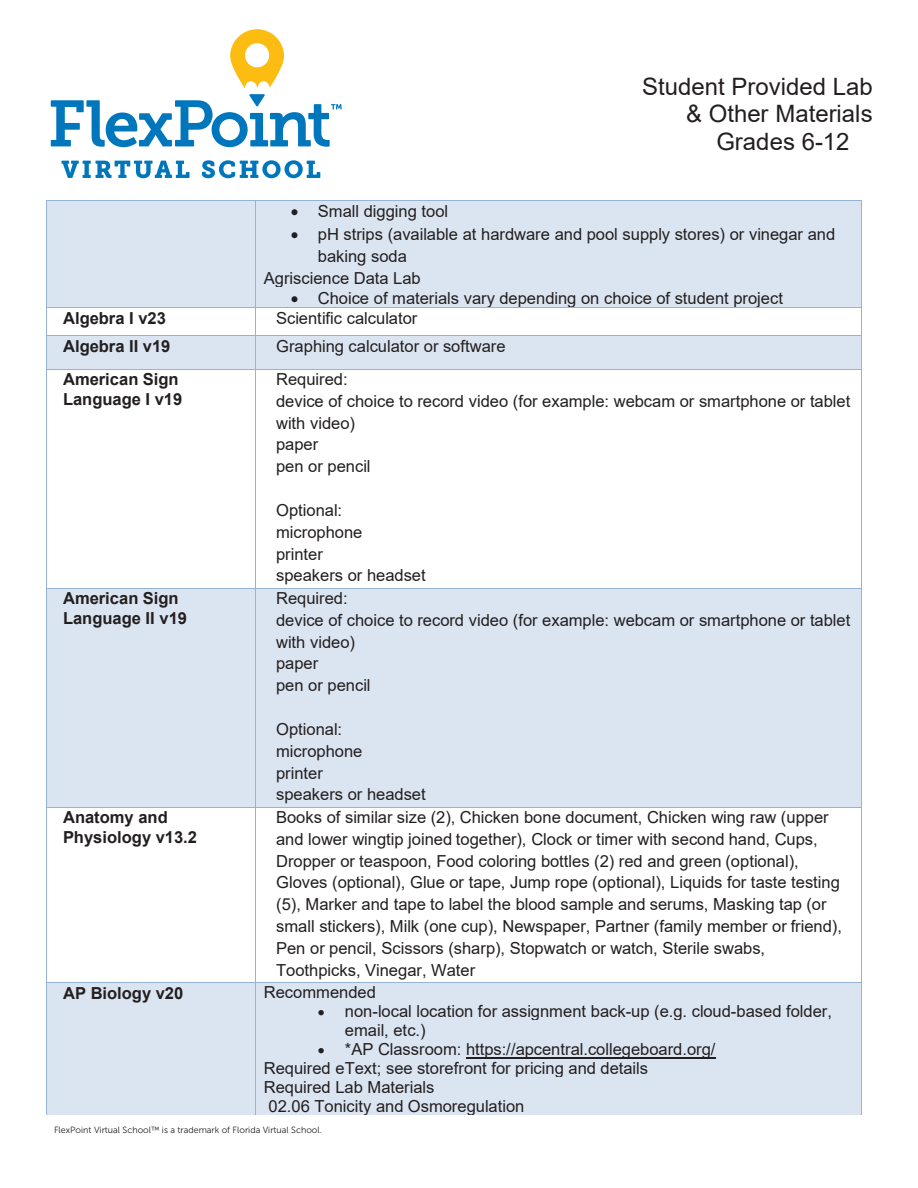
<style>
.page{position:relative;width:918px;height:1188px;background:#fff}
.page>*{position:absolute;margin:0;border:0;box-sizing:border-box;transform-origin:0 0}
.t1{font:24px "Arial";color:#231f20}
.t2{font:16.5px/21.9px "Arial";color:#231f20}
.t3{font:700 16.5px/20px "Arial";color:#231f20}
.t4{font:9px "Museo Sans 300";color:#231f20}
</style>
<div class="page">
<div style="left:47px;top:201px;width:208px;height:106px;background:#dbe5f1"></div>
<div style="left:256px;top:201px;width:605px;height:106px;background:#dbe5f1"></div>
<hr style="left:47px;top:200px;width:208px;height:1px;background:#95b3d7">
<hr style="left:256px;top:200px;width:605px;height:1px;background:#95b3d7">
<hr style="left:46px;top:200px;width:1px;height:107px;background:#95b3d7">
<hr style="left:255px;top:200px;width:1px;height:107px;background:#95b3d7">
<hr style="left:861px;top:200px;width:1px;height:107px;background:#95b3d7">
<hr style="left:47px;top:307px;width:208px;height:1px;background:#95b3d7">
<hr style="left:256px;top:307px;width:605px;height:1px;background:#95b3d7">
<div style="left:47px;top:336px;width:208px;height:33px;background:#dbe5f1"></div>
<div style="left:256px;top:336px;width:605px;height:33px;background:#dbe5f1"></div>
<svg style="left:46px;top:307px;width:1px;height:29px"></svg>
<hr style="left:47px;top:336px;width:208px;height:1px;background:#95b3d7">
<svg style="left:255px;top:307px;width:1px;height:29px"></svg>
<hr style="left:256px;top:336px;width:605px;height:1px;background:#95b3d7">
<svg style="left:861px;top:307px;width:1px;height:29px"></svg>
<hr style="left:46px;top:336px;width:1px;height:33px;background:#95b3d7">
<hr style="left:255px;top:336px;width:1px;height:33px;background:#95b3d7">
<hr style="left:861px;top:336px;width:1px;height:33px;background:#95b3d7">
<hr style="left:47px;top:369px;width:208px;height:1px;background:#95b3d7">
<hr style="left:256px;top:369px;width:605px;height:1px;background:#95b3d7">
<hr style="left:46px;top:370px;width:1px;height:218px;background:#95b3d7">
<hr style="left:255px;top:370px;width:1px;height:218px;background:#95b3d7">
<hr style="left:861px;top:370px;width:1px;height:218px;background:#95b3d7">
<div style="left:47px;top:588px;width:208px;height:219px;background:#dbe5f1"></div>
<div style="left:256px;top:588px;width:605px;height:219px;background:#dbe5f1"></div>
<hr style="left:47px;top:588px;width:208px;height:1px;background:#95b3d7">
<hr style="left:256px;top:588px;width:605px;height:1px;background:#95b3d7">
<hr style="left:46px;top:588px;width:1px;height:219px;background:#95b3d7">
<hr style="left:255px;top:588px;width:1px;height:219px;background:#95b3d7">
<hr style="left:861px;top:588px;width:1px;height:219px;background:#95b3d7">
<hr style="left:47px;top:807px;width:208px;height:1px;background:#95b3d7">
<hr style="left:256px;top:807px;width:605px;height:1px;background:#95b3d7">
<hr style="left:46px;top:807px;width:1px;height:175px;background:#95b3d7">
<hr style="left:255px;top:807px;width:1px;height:175px;background:#95b3d7">
<hr style="left:861px;top:807px;width:1px;height:175px;background:#95b3d7">
<div style="left:47px;top:983px;width:208px;height:132px;background:#dbe5f1"></div>
<div style="left:256px;top:983px;width:605px;height:132px;background:#dbe5f1"></div>
<hr style="left:466px;top:1057px;width:250px;height:1px;background:#231f20">
<hr style="left:47px;top:982px;width:208px;height:1px;background:#95b3d7">
<hr style="left:256px;top:982px;width:605px;height:1px;background:#95b3d7">
<hr style="left:46px;top:983px;width:1px;height:132px;background:#95b3d7">
<hr style="left:255px;top:983px;width:1px;height:132px;background:#95b3d7">
<hr style="left:861px;top:983px;width:1px;height:132px;background:#95b3d7">
<svg style="left:230px;top:29px;width:54px;height:59px"></svg>
<svg style="left:51px;top:94px;width:291px;height:53px"></svg>
<svg style="left:61px;top:161px;width:129px;height:17px"></svg>
<svg style="left:202px;top:160px;width:118px;height:18px"></svg>
<p class="t1" style="left:642px;top:70px;width:232px">Student Provided Lab</p>
<p class="t1" style="left:686px;top:97px;width:188px">&amp; Other Materials</p>
<p class="t1" style="left:716px;top:125px;width:135px">Grades 6-12</p>
<p class="t2" style="left:291px;top:200px;width:159px">• Small digging tool</p>
<p class="t2" style="left:291px;top:223px;width:546px">• pH strips (available at hardware and pool supply stores) or vinegar and</p>
<p class="t2" style="left:318px;top:245px;width:91px">baking soda</p>
<p class="t2" style="left:264px;top:267px;width:158px">Agriscience Data Lab</p>
<p class="t2" style="left:291px;top:287px;width:494px">• Choice of materials vary depending on choice of student project</p>
<p class="t3" style="left:63px;top:308px;width:104px">Algebra I v23</p>
<p class="t2" style="left:276px;top:307px;width:143px">Scientific calculator</p>
<p class="t3" style="left:63px;top:337px;width:109px">Algebra II v19</p>
<p class="t2" style="left:276px;top:335px;width:231px">Graphing calculator or software</p>
<p class="t3" style="left:63px;top:370px;width:121px">American Sign<br>Language I v19</p>
<p class="t2" style="left:276px;top:368px;width:576px">Required:<br>device of choice to record video (for example: webcam or smartphone or tablet with video)<br>paper<br>pen or pencil</p>
<p class="t2" style="left:276px;top:499px;width:151px">Optional: microphone<br>printer<br>speakers or headset</p>
<p class="t3" style="left:63px;top:589px;width:126px">American Sign<br>Language II v19</p>
<p class="t2" style="left:276px;top:587px;width:576px">Required:<br>device of choice to record video (for example: webcam or smartphone or tablet with video)<br>paper<br>pen or pencil</p>
<p class="t2" style="left:276px;top:718px;width:151px">Optional: microphone<br>printer<br>speakers or headset</p>
<p class="t3" style="left:63px;top:808px;width:136px">Anatomy and<br>Physiology v13.2</p>
<p class="t2" style="left:276px;top:806px;width:568px">Books of similar size (2), Chicken bone document, Chicken wing raw (upper and lower wingtip joined together), Clock or timer with second hand, Cups, Dropper or teaspoon, Food coloring bottles (2) red and green (optional), Gloves (optional), Glue or tape, Jump rope (optional), Liquids for taste testing (5), Marker and tape to label the blood sample and serums, Masking tap (or small stickers), Milk (one cup), Newspaper, Partner (family member or friend), Pen or pencil, Scissors (sharp), Stopwatch or watch, Sterile swabs, Toothpicks, Vinegar, Water</p>
<p class="t3" style="left:63px;top:983px;width:122px">AP Biology v20</p>
<p class="t2" style="left:264px;top:981px;width:114px">Recommended</p>
<p class="t2" style="left:345px;top:1002px;width:489px;line-height:18.9px;text-indent:-27px">• non-local location for assignment back-up (e.g. cloud-based folder, email, etc.)</p>
<p class="t2" style="left:264px;top:1040px;width:453px;line-height:18.9px;text-indent:54px">• *AP Classroom: https://apcentral.collegeboard.org/ Required eText; see storefront for pricing and details Required Lab Materials<br>02.06 Tonicity and Osmoregulation</p>
<p class="t4" style="left:54px;top:1125px;width:270px">FlexPoint Virtual School™ is a trademark of Florida Virtual School.</p>
</div>
